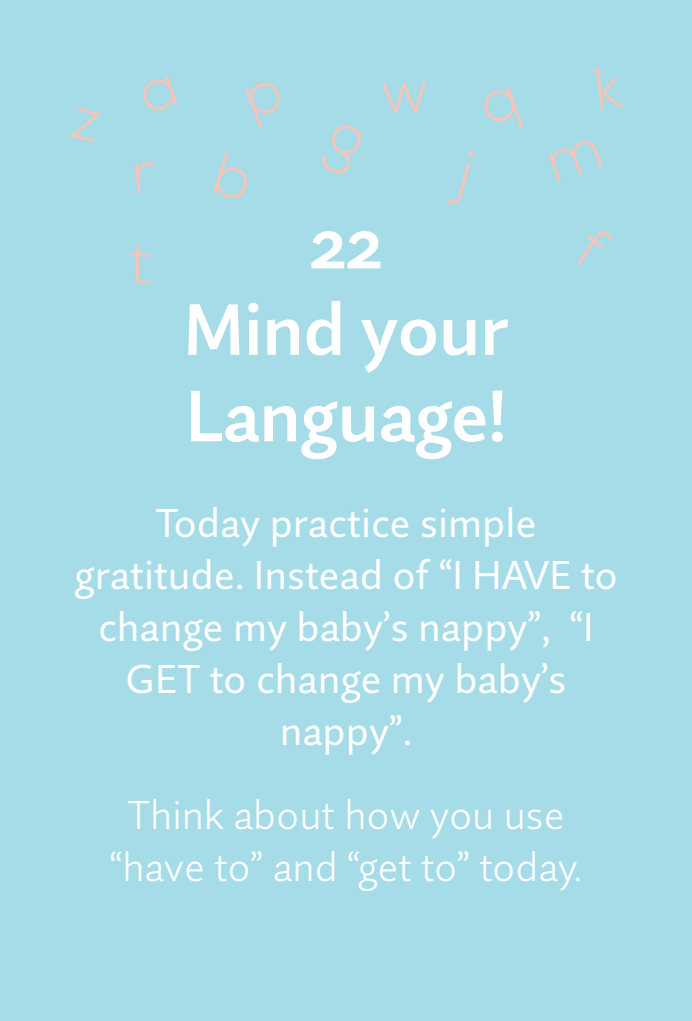
<style>
.page{position:relative;width:692px;height:1021px;background:#fff}
.page>*{position:absolute;margin:0;border:0;box-sizing:border-box;transform-origin:0 0}
.t1{font:600 72px/86.4px "Quire Sans Pro";color:#fff;text-align:center}
.t2{font:40px/52px "Quire Sans Pro";letter-spacing:.015em;color:#fff;text-align:center}
.t3{font:300 40px/52px "Quire Sans Pro";letter-spacing:.015em;color:#fff;text-align:center}
</style>
<div class="page">
<div style="left:0;top:0;width:692px;height:1020px;background:#a6dce8"></div>
<h1 class="t1" style="left:184px;top:199px;width:326px">22<br>Mind your<br>Language!</h1>
<p class="t2" style="left:74px;top:496px;width:544px">Today practice simple gratitude. Instead of “I HAVE to change my baby’s nappy”, “I<br>GET to change my baby’s nappy”.</p>
<p class="t3" style="left:110px;top:788px;width:473px">Think about how you use “have to” and “get to” today.</p>
</div>
